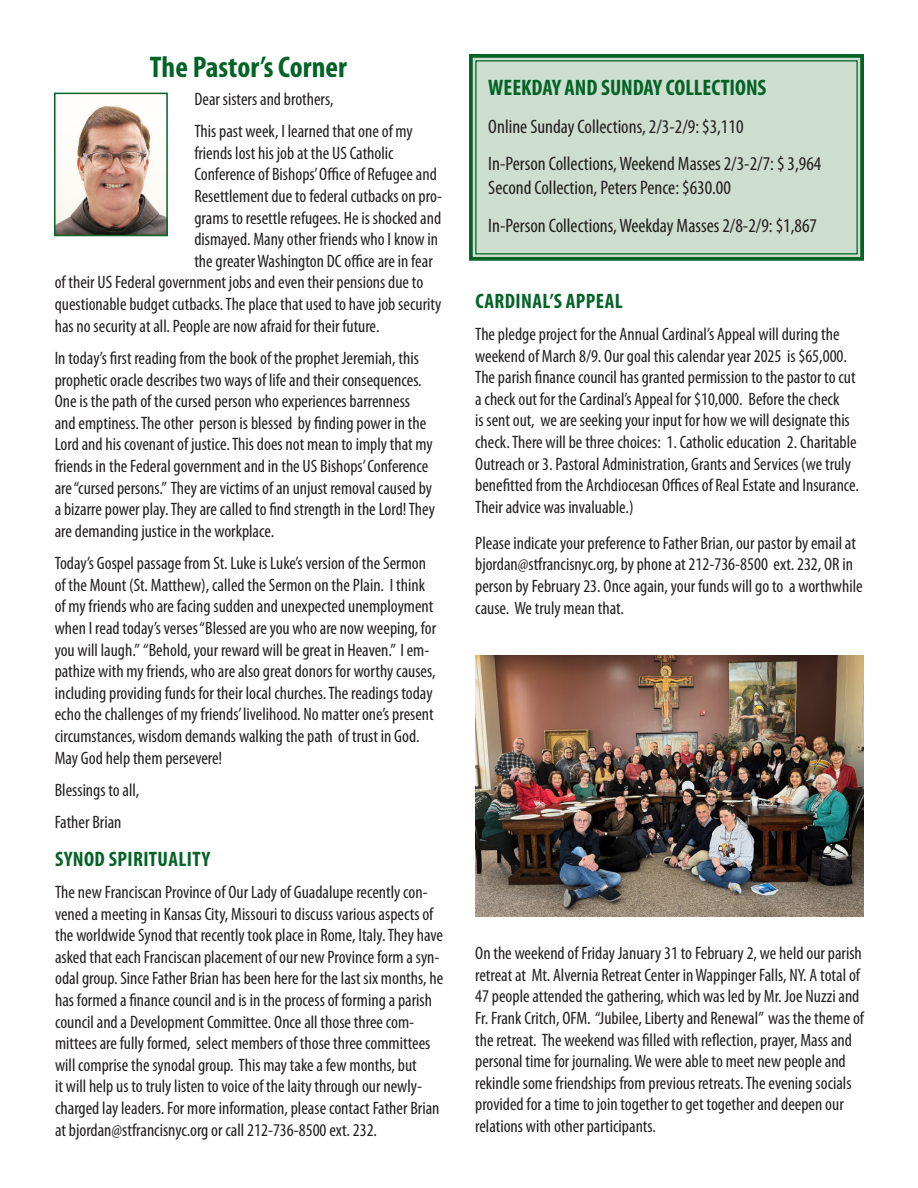
<style>
.page{position:relative;width:918px;height:1188px;background:#fff}
.page>*{position:absolute;margin:0;border:0;box-sizing:border-box;transform-origin:0 0}
.t1{font:700 condensed 30px "Myriad Pro";color:#026326}
.Body_txt_left{font:700 condensed 22.5px "Myriad Pro";color:#026326}
.Headline{font:700 condensed 21px "Myriad Pro";letter-spacing:.02em;color:#026326}
.Body_txt_left-2{font:condensed 19.5px "Myriad Pro";color:#231f20}
.Body_txt_left-3{font:condensed 18px/21.6px "Myriad Pro";color:#231f20}
</style>
<div class="page">
<img style="left:57px;top:105px;width:108px;height:128px">
<div style="left:54px;top:93px;width:114px;height:143px;border:2px solid #026326"></div>
<div style="left:469px;top:54px;width:395px;height:207px;background:#cdddce"></div>
<div style="left:475px;top:60px;width:383px;height:194px;border:1px solid #026326"></div>
<img style="left:475px;top:656px;width:389px;height:261px">
<p class="t1" style="left:150px;top:48px;width:198px">The Pastor’s Corner</p>
<p class="Body_txt_left-3" style="left:194px;top:88px;width:141px">Dear sisters and brothers,</p>
<p class="Body_txt_left-3" style="left:194px;top:120px;width:220px">This past week, I learned that one of my</p>
<p class="Body_txt_left-3" style="left:194px;top:142px;width:201px">friends lost his job at the US Catholic</p>
<p class="Body_txt_left-3" style="left:194px;top:164px;width:244px">Conference of Bishops’ Office of Refugee and</p>
<p class="Body_txt_left-3" style="left:194px;top:185px;width:249px">Resettlement due to federal cutbacks on pro-</p>
<p class="Body_txt_left-3" style="left:194px;top:207px;width:248px">grams to resettle refugees. He is shocked and</p>
<p class="Body_txt_left-3" style="left:194px;top:228px;width:245px">dismayed. Many other friends who I know in</p>
<p class="Body_txt_left-3" style="left:194px;top:250px;width:240px">the greater Washington DC office are in fear</p>
<p class="Body_txt_left-3" style="left:55px;top:272px;width:370px">of their US Federal government jobs and even their pensions due to</p>
<p class="Body_txt_left-3" style="left:55px;top:293px;width:388px">questionable budget cutbacks. The place that used to have job security</p>
<p class="Body_txt_left-3" style="left:55px;top:315px;width:326px">has no security at all. People are now afraid for their future.</p>
<p class="Body_txt_left-3" style="left:55px;top:347px;width:382px">In today’s first reading from the book of the prophet Jeremiah, this prophetic oracle describes two ways of life and their consequences.<br>One is the path of the cursed person who experiences barrenness and emptiness. The other person is blessed by finding power in the Lord and his covenant of justice. This does not mean to imply that my friends in the Federal government and in the US Bishops’ Conference are “cursed persons.” They are victims of an unjust removal caused by a bizarre power play. They are called to find strength in the Lord! They are demanding justice in the workplace.</p>
<p class="Body_txt_left-3" style="left:55px;top:552px;width:383px">Today’s Gospel passage from St. Luke is Luke’s version of the Sermon of the Mount (St. Matthew), called the Sermon on the Plain. I think of my friends who are facing sudden and unexpected unemployment when I read today’s verses “Blessed are you who are now weeping, for you will laugh.” “Behold, your reward will be great in Heaven.” I em&shy;pathize with my friends, who are also great donors for worthy causes, including providing funds for their local churches. The readings today echo the challenges of my friends’ livelihood. No matter one’s present circumstances, wisdom demands walking the path of trust in God.<br>May God help them persevere!</p>
<p class="Body_txt_left-3" style="left:55px;top:779px;width:86px">Blessings to all,</p>
<p class="Body_txt_left-3" style="left:55px;top:812px;width:68px">Father Brian</p>
<p class="Headline" style="left:55px;top:845px;width:157px">SYNOD SPIRITUALITY</p>
<p class="Body_txt_left-3" style="left:55px;top:881px;width:390px">The new Franciscan Province of Our Lady of Guadalupe recently con&shy;vened a meeting in Kansas City, Missouri to discuss various aspects of the worldwide Synod that recently took place in Rome, Italy. They have asked that each Franciscan placement of our new Province form a syn&shy;odal group. Since Father Brian has been here for the last six months, he has formed a finance council and is in the process of forming a parish council and a Development Committee. Once all those three com&shy;mittees are fully formed, select members of those three committees will comprise the synodal group. This may take a few months, but<br>it will help us to truly listen to voice of the laity through our newly&shy;charged lay leaders. For more information, please contact Father Brian at bjordan@stfrancisnyc.org or call 212-736-8500 ext. 232.</p>
<p class="Body_txt_left" style="left:488px;top:73px;width:280px">WEEKDAY AND SUNDAY COLLECTIONS</p>
<p class="Body_txt_left-2" style="left:488px;top:114px;width:257px">Online Sunday Collections, 2/3-2/9: $3,110</p>
<p class="Body_txt_left-2" style="left:488px;top:152px;width:335px">In-Person Collections, Weekend Masses 2/3-2/7: $ 3,964</p>
<p class="Body_txt_left-2" style="left:488px;top:176px;width:244px">Second Collection, Peters Pence: $630.00</p>
<p class="Body_txt_left-2" style="left:488px;top:213px;width:330px">In-Person Collections, Weekday Masses 2/8-2/9: $1,867</p>
<p class="Headline" style="left:475px;top:287px;width:149px">CARDINAL’S APPEAL</p>
<p class="Body_txt_left-3" style="left:475px;top:323px;width:385px">The pledge project for the Annual Cardinal’s Appeal will during the weekend of March 8/9. Our goal this calendar year 2025 is $65,000.<br>The parish finance council has granted permission to the pastor to cut a check out for the Cardinal’s Appeal for $10,000. Before the check<br>is sent out, we are seeking your input for how we will designate this check. There will be three choices: 1. Catholic education 2. Charitable Outreach or 3. Pastoral Administration, Grants and Services (we truly benefitted from the Archdiocesan Offices of Real Estate and Insurance.<br>Their advice was invaluable.)</p>
<p class="Body_txt_left-3" style="left:475px;top:532px;width:389px">Please indicate your preference to Father Brian, our pastor by email at bjordan@stfrancisnyc.org, by phone at 212-736-8500 ext. 232, OR in person by February 23. Once again, your funds will go to a worthwhile cause. We truly mean that.</p>
<p class="Body_txt_left-3" style="left:475px;top:942px;width:390px">On the weekend of Friday January 31 to February 2, we held our parish retreat at Mt. Alvernia Retreat Center in Wappinger Falls, NY. A total of 47 people attended the gathering, which was led by Mr. Joe Nuzzi and Fr. Frank Critch, OFM. “Jubilee, Liberty and Renewal” was the theme of the retreat. The weekend was filled with reflection, prayer, Mass and personal time for journaling. We were able to meet new people and rekindle some friendships from previous retreats. The evening socials provided for a time to join together to get together and deepen our relations with other participants.</p>
</div>
